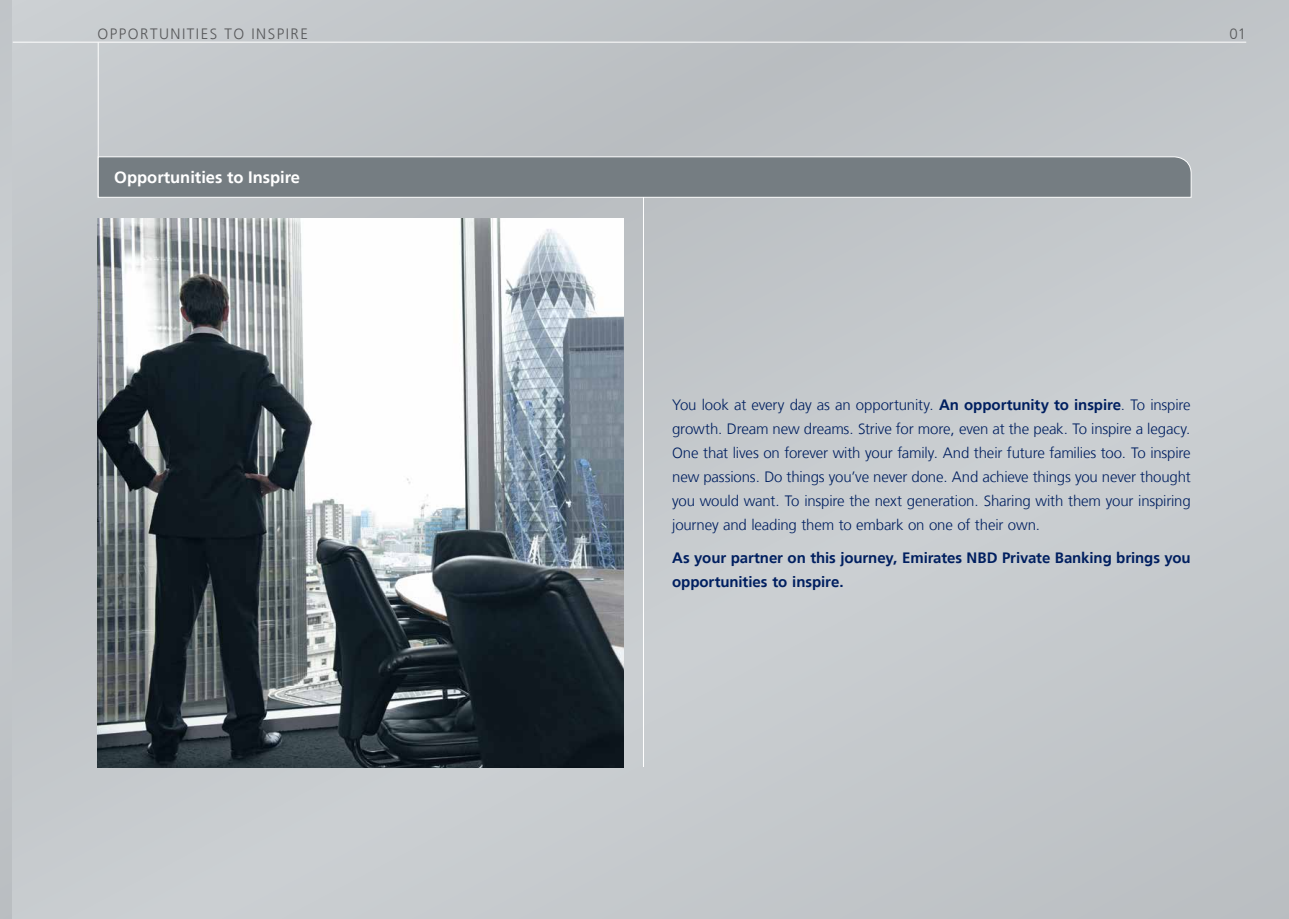
<style>
.page{position:relative;width:1289px;height:919px;background:#fff}
.page>*{position:absolute;margin:0;border:0;box-sizing:border-box;transform-origin:0 0}
.t1{font:700 16.5px "Frutiger LT Arabic 65";color:#fff}
.t2{font:300 15px/24px "Frutiger LT Arabic 45";letter-spacing:-.01em;color:#001f60;text-align:justify}
.t3{font:700 15px/24px "Frutiger LT Arabic 65";letter-spacing:-.005em;color:#001f60}
.t4{font:300 15px "Frutiger LT Arabic 45";letter-spacing:.1em;color:#58595b}
.s1{font-family:"Frutiger LT Arabic 65";font-weight:700}
</style>
<div class="page">
<div style="left:0;top:0;width:13px;height:918px;background:#c4c8cb"></div>
<div style="left:13px;top:0;width:1275px;height:918px;background:#c4c8cb"></div>
<hr style="left:98px;top:42px;width:1px;height:156px;background:#fff">
<hr style="left:13px;top:42px;width:1233px;height:1px;background:#fff">
<svg style="left:97px;top:156px;width:1094px;height:42px;background:#7c8488"></svg>
<hr style="left:643px;top:198px;width:1px;height:569px;background:#fff">
<img style="left:98px;top:218px;width:525px;height:549px">
<p class="t4" style="left:97px;top:22px;width:212px">OPPORTUNITIES TO INSPIRE</p>
<p class="t4" style="left:1229px;top:22px;width:18px">01</p>
<p class="t1" style="left:114px;top:164px;width:187px">Opportunities to Inspire</p>
<p class="t2" style="left:672px;top:393px;width:520px">You look at every day as an opportunity. <span class="s1">An opportunity to inspire</span>. To inspire growth. Dream new dreams. Strive for more, even at the peak. To inspire a legacy.<br>One that lives on forever with your family. And their future families too. To inspire new passions. Do things you’ve never done. And achieve things you never thought you would want. To inspire the next generation. Sharing with them your inspiring journey and leading them to embark on one of their own.</p>
<p class="t3" style="left:672px;top:545px;width:520px">As your partner on this journey, Emirates NBD Private Banking brings you opportunities to inspire.</p>
</div>
